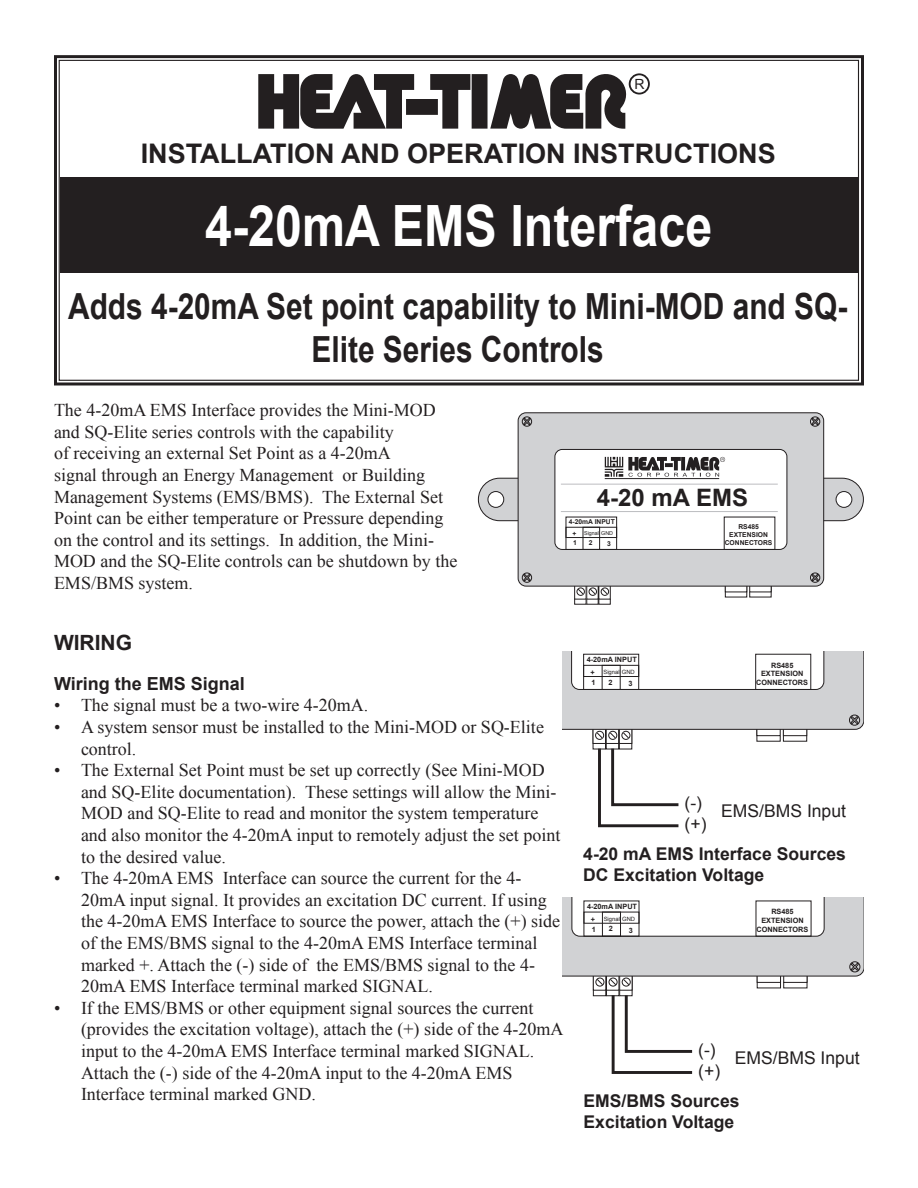
<style>
.page{position:relative;width:918px;height:1188px;background:#fff}
.page>*{position:absolute;margin:0;border:0;box-sizing:border-box;transform-origin:0 0}
.t1{font:700 57px "Arial";color:#fff;scale:.85 1}
.t2{font:700 36px/43.2px "Arial";color:#231f20;text-align:center;scale:.83 1}
.t3{font:700 27px "Arial";color:#231f20}
.t4{font:700 26.1px "Arial";color:#231f20}
.t5{font:700 24px "Arial";color:#231f20}
.t6{font:700 21px "Arial";color:#231f20}
.t7{font:18px/21.6px "Times New Roman";color:#231f20}
.t8{font:700 18px "Arial";color:#231f20}
.t9{font:700 17.55px/21px "Arial";color:#231f20}
.t10{font:17.55px "Arial";color:#231f20}
.t11{font:13.95px "Arial";color:#231f20}
.t12{font:700 7.35px/8.7px "Arial";color:#231f20;text-align:center}
.t13{font:700 6.75px/8.1px "Arial";color:#231f20;text-align:center}
.t14{font:5.85px "Arial";color:#231f20}
.t15{font:5.4px "Arial";color:#231f20}
.s1{font-weight:700;font-size:6.75px}
.s2{font-size:7.35px}
.s3{font-weight:700;font-size:7.35px}
</style>
<div class="page">
<div style="left:54px;top:55px;width:810px;height:330px;border:3px solid #231f20"></div>
<svg style="left:258px;top:74px;width:369px;height:55px"></svg>
<div style="left:629px;top:73px;width:21px;height:22px;border:2px solid #231f20;border-radius:50%"></div>
<div style="left:60px;top:177px;width:797px;height:96px;background:#231f20"></div>
<div style="left:574px;top:583px;width:12px;height:22px;border:1px solid #231f20"></div>
<div style="left:574px;top:583px;width:12px;height:16px;border:1px solid #231f20"></div>
<div style="left:577px;top:588px;width:8px;height:8px;border:1px solid #231f20;border-radius:50%"></div>
<div style="left:586px;top:583px;width:13px;height:22px;border:1px solid #231f20"></div>
<div style="left:586px;top:583px;width:13px;height:16px;border:1px solid #231f20"></div>
<div style="left:589px;top:588px;width:8px;height:8px;border:1px solid #231f20;border-radius:50%"></div>
<div style="left:599px;top:583px;width:12px;height:22px;border:1px solid #231f20"></div>
<div style="left:599px;top:583px;width:12px;height:16px;border:1px solid #231f20"></div>
<div style="left:601px;top:588px;width:8px;height:8px;border:1px solid #231f20;border-radius:50%"></div>
<svg style="left:577px;top:588px;width:31px;height:7px"></svg>
<svg style="left:751px;top:592px;width:18px;height:1px"></svg>
<svg style="left:727px;top:592px;width:18px;height:1px"></svg>
<div style="left:518px;top:413px;width:306px;height:173px;background:#d1d2d4;border-radius:8px"></div>
<div style="left:518px;top:412px;width:306px;height:175px;border:1px solid #231f20;border-radius:8px"></div>
<div style="left:555px;top:449px;width:232px;height:100px;background:#fff;border-radius:7px"></div>
<div style="left:555px;top:449px;width:232px;height:101px;border:1px solid #231f20;border-radius:7px"></div>
<div style="left:566px;top:517px;width:51px;height:33px;border:1px solid #231f20"></div>
<div style="left:566px;top:527px;width:51px;height:11px;border:1px solid #231f20"></div>
<div style="left:583px;top:527px;width:17px;height:23px;border:1px solid #231f20"></div>
<div style="left:724px;top:517px;width:51px;height:33px;border:1px solid #231f20"></div>
<svg style="left:521px;top:416px;width:11px;height:11px"></svg>
<svg style="left:521px;top:572px;width:11px;height:11px"></svg>
<svg style="left:810px;top:416px;width:11px;height:11px"></svg>
<svg style="left:810px;top:572px;width:11px;height:11px"></svg>
<svg style="left:478px;top:457px;width:386px;height:65px"></svg>
<div style="left:593px;top:726px;width:13px;height:23px;border:1px solid #231f20"></div>
<div style="left:593px;top:726px;width:13px;height:18px;border:1px solid #231f20"></div>
<div style="left:595px;top:731px;width:9px;height:9px;border:1px solid #231f20;border-radius:50%"></div>
<div style="left:606px;top:726px;width:13px;height:23px;border:1px solid #231f20"></div>
<div style="left:606px;top:726px;width:13px;height:18px;border:1px solid #231f20"></div>
<div style="left:608px;top:731px;width:9px;height:9px;border:1px solid #231f20;border-radius:50%"></div>
<div style="left:619px;top:726px;width:13px;height:23px;border:1px solid #231f20"></div>
<div style="left:619px;top:726px;width:13px;height:18px;border:1px solid #231f20"></div>
<div style="left:622px;top:731px;width:8px;height:9px;border:1px solid #231f20;border-radius:50%"></div>
<svg style="left:562px;top:651px;width:302px;height:88px"></svg>
<svg style="left:597px;top:746px;width:82px;height:82px"></svg>
<div style="left:593px;top:973px;width:13px;height:23px;border:1px solid #231f20"></div>
<div style="left:593px;top:973px;width:13px;height:18px;border:1px solid #231f20"></div>
<div style="left:606px;top:973px;width:13px;height:23px;border:1px solid #231f20"></div>
<div style="left:606px;top:973px;width:13px;height:18px;border:1px solid #231f20"></div>
<div style="left:619px;top:973px;width:13px;height:23px;border:1px solid #231f20"></div>
<div style="left:619px;top:973px;width:13px;height:18px;border:1px solid #231f20"></div>
<svg style="left:562px;top:897px;width:302px;height:89px"></svg>
<svg style="left:610px;top:992px;width:83px;height:82px"></svg>
<p class="t11" style="left:635px;top:75px;width:12px">R</p>
<h3 class="t3" style="left:141px;top:135px;width:636px">INSTALLATION AND OPERATION INSTRUCTIONS</h3>
<h1 class="t1" style="left:205px;top:188px;width:598px">4-20mA EMS Interface</h1>
<h2 class="t2" style="left:68px;top:286px;width:940px">Adds 4-20mA Set point capability to Mini-MOD and SQ-<br>Elite Series Controls</h2>
<p class="t7" style="left:54px;top:399px;width:405px">The 4-20mA EMS Interface provides the Mini-MOD and SQ-Elite series controls with the capability<br>of receiving an external Set Point as a 4-20mA<br>signal through an Energy Management or Building Management Systems (EMS/BMS). The External Set Point can be either temperature or Pressure depending on the control and its settings. In addition, the Mini-MOD and the SQ-Elite controls can be shutdown by the EMS/BMS system.</p>
<h3 class="t5" style="left:597px;top:481px;width:153px">4-20 mA EMS</h3>
<p class="t13" style="left:569px;top:518px;width:48px">4-20mA INPUT</p>
<p class="t15" style="left:572px;top:530px;width:42px"><span class="s1">+</span> Signal GND</p>
<p class="t13" style="left:573px;top:539px;width:5px">1</p>
<p class="t13" style="left:589px;top:539px;width:5px">2</p>
<p class="t13" style="left:607px;top:540px;width:5px">3</p>
<h3 class="t4" style="left:618px;top:493px;width:166px">4-20 mA EMS</h3>
<p class="t13" style="left:725px;top:539px;width:70px">CONNECTORS<span class="s2">RS485</span></p>
<p class="t13" style="left:729px;top:523px;width:40px">RS485<br>EXTENSION</p>
<p class="t6" style="left:54px;top:629px;width:80px">WIRING</p>
<p class="t8" style="left:54px;top:672px;width:192px">Wiring the EMS Signal</p>
<p class="t7" style="left:54px;top:694px;width:316px">• The signal must be a two-wire 4-20mA.</p>
<p class="t7" style="left:81px;top:716px;width:464px;text-indent:-27px">• A system sensor must be installed to the Mini-MOD or SQ-Elite control.</p>
<p class="t7" style="left:81px;top:759px;width:481px;text-indent:-27px">• The External Set Point must be set up correctly (See Mini-MOD and SQ-Elite documentation). These settings will allow the Mini-MOD and SQ-Elite to read and monitor the system temperature and also monitor the 4-20mA input to remotely adjust the set point to the desired value.</p>
<p class="t7" style="left:81px;top:867px;width:481px;text-indent:-27px">• The 4-20mA EMS Interface can source the current for the 4- 20mA input signal. It provides an excitation DC current. If using the 4-20mA EMS Interface to source the power, attach the (+) side of the EMS/BMS signal to the 4-20mA EMS Interface terminal marked +. Attach the (-) side of the EMS/BMS signal to the 4- 20mA EMS Interface terminal marked SIGNAL.</p>
<p class="t7" style="left:81px;top:997px;width:484px;text-indent:-27px">• If the EMS/BMS or other equipment signal sources the current (provides the excitation voltage), attach the (+) side of the 4-20mA input to the 4-20mA EMS Interface terminal marked SIGNAL.<br>Attach the (-) side of the 4-20mA input to the 4-20mA EMS Interface terminal marked GND.</p>
<p class="t12" style="left:587px;top:656px;width:52px">4-20mA INPUT</p>
<p class="t14" style="left:591px;top:668px;width:46px"><span class="s3">+</span> Signal GND</p>
<p class="t12" style="left:592px;top:678px;width:6px">1</p>
<p class="t12" style="left:609px;top:678px;width:6px">2</p>
<p class="t12" style="left:628px;top:679px;width:6px">3</p>
<p class="t12" style="left:756px;top:661px;width:53px">RS485<br>EXTENSION<br>CONNECTORS</p>
<p class="t10" style="left:685px;top:791px;width:19px">(-)</p>
<p class="t9" style="left:583px;top:844px;width:264px">4-20 mA EMS Interface Sources<br>DC Excitation Voltage</p>
<p class="t10" style="left:721px;top:800px;width:126px">EMS/BMS Input</p>
<p class="t10" style="left:685px;top:812px;width:23px">(+)</p>
<h3 class="t4" style="left:618px;top:862px;width:166px">4-20 mA EMS</h3>
<p class="t12" style="left:587px;top:902px;width:52px">4-20mA INPUT</p>
<p class="t14" style="left:591px;top:915px;width:46px"><span class="s3">+</span> Signal GND</p>
<p class="t12" style="left:592px;top:925px;width:6px">1</p>
<p class="t12" style="left:609px;top:925px;width:6px">2</p>
<p class="t12" style="left:629px;top:926px;width:6px">3</p>
<p class="t12" style="left:757px;top:908px;width:53px">RS485<br>EXTENSION<br>CONNECTORS</p>
<p class="t10" style="left:698px;top:1038px;width:19px">(-)</p>
<p class="t9" style="left:584px;top:1091px;width:158px">EMS/BMS Sources<br>Excitation Voltage</p>
<p class="t12" style="left:756px;top:1048px;width:53px">CONNECTORS</p>
<p class="t10" style="left:735px;top:1046px;width:126px">EMS/BMS Input</p>
<p class="t10" style="left:698px;top:1059px;width:23px">(+)</p>
</div>
